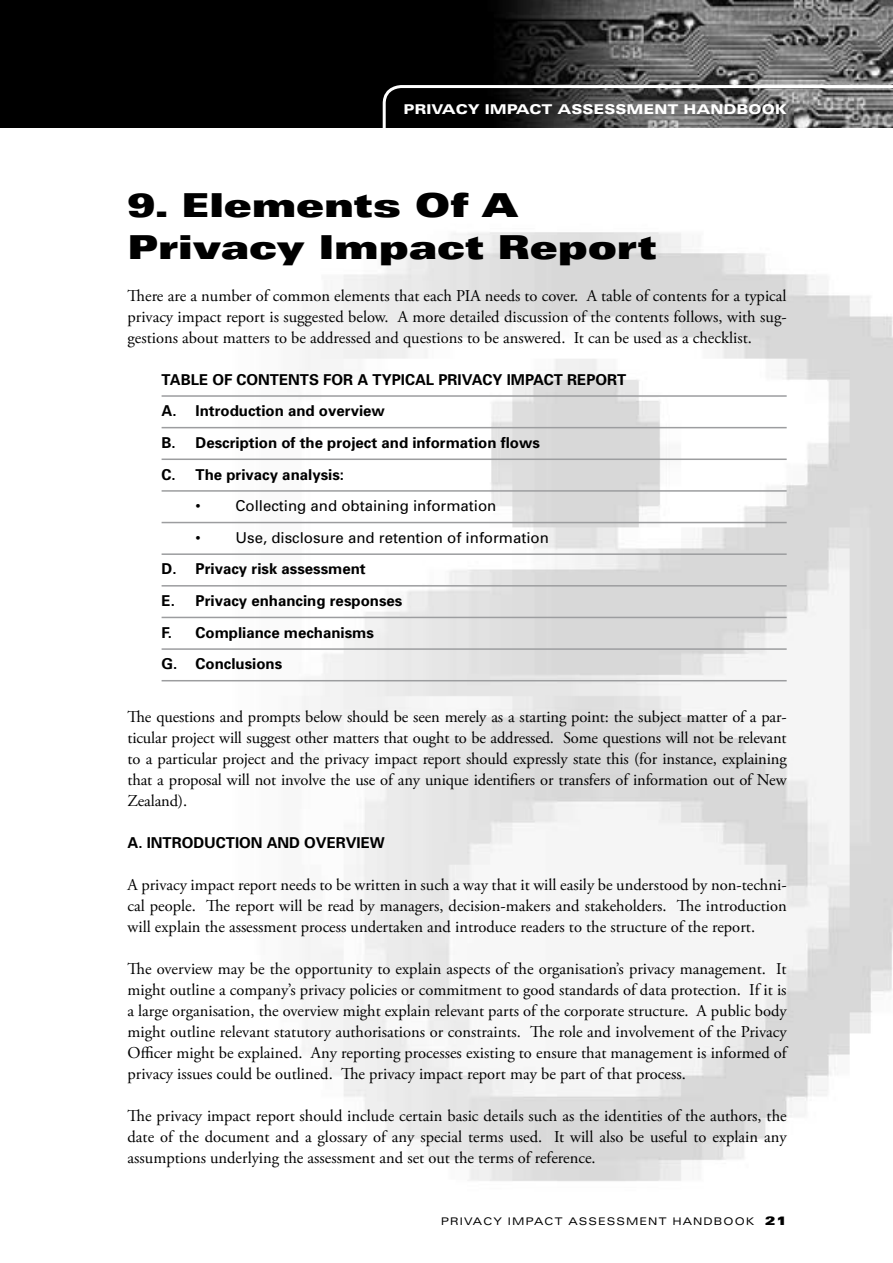
<style>
.page{position:relative;width:893px;height:1263px;background:#fff}
.page>*{position:absolute;margin:0;border:0;box-sizing:border-box;transform-origin:0 0}
.t1{font:900 expanded 33px/42px "Univers";letter-spacing:-.005em;color:#000}
.t2{font:16.5px/21px "Adobe Garamond Pro";color:#000;text-align:justify}
.t3{font:700 15px/31.7px "Univers";color:#000}
.t4{font:15px "Univers";color:#000}
.t5{font:900 expanded 13.5px "Univers";color:#fff}
.t6{font:expanded 10.5px "Univers";letter-spacing:.1em;color:#000}
.s1{font-weight:900;font-size:12px}
</style>
<div class="page">
<svg style="left:0;top:0;width:893px;height:128px;background:#202020"></svg>
<svg style="left:383px;top:85px;width:510px;height:43px;background:#535353"></svg>
<hr style="left:162px;top:395px;width:625px;height:2px;background:#9c9d9f">
<hr style="left:162px;top:427px;width:625px;height:1px;background:#9c9d9f">
<hr style="left:162px;top:458px;width:625px;height:2px;background:#9c9d9f">
<hr style="left:162px;top:490px;width:625px;height:2px;background:#9c9d9f">
<hr style="left:162px;top:522px;width:625px;height:1px;background:#9c9d9f">
<hr style="left:162px;top:553px;width:625px;height:2px;background:#9c9d9f">
<hr style="left:162px;top:585px;width:625px;height:1px;background:#9c9d9f">
<hr style="left:162px;top:617px;width:625px;height:1px;background:#9c9d9f">
<hr style="left:162px;top:648px;width:625px;height:2px;background:#9c9d9f">
<hr style="left:162px;top:680px;width:625px;height:1px;background:#9c9d9f">
<p class="t5" style="left:404px;top:101px;width:385px">PRIVACY I MPACT ASSESSMENT HAN DBOOK</p>
<h1 class="t1" style="left:128px;top:184px;width:530px">9. Elements Of A<br>Privacy Impact Report</h1>
<p class="t2" style="left:128px;top:285px;width:661px">There are a number of common elements that each PIA needs to cover. A table of contents for a typical privacy impact report is suggested below. A more detailed discussion of the contents follows, with sug&shy;gestions about matters to be addressed and questions to be answered. It can be used as a checklist.</p>
<p class="t3" style="left:162px;top:363px;width:173px">Tableof contents for</p>
<p class="t3" style="left:357px;top:363px;width:44px">a typica</p>
<p class="t3" style="left:426px;top:363px;width:110px">l Privacy Impact</p>
<p class="t3" style="left:567px;top:363px;width:21px">Report</p>
<p class="t3" style="left:162px;top:395px;width:380px">A. Introduction and overview<br>B. Description of the project and information flows<br>C. The privacy analysis:</p>
<p class="t4" style="left:196px;top:496px;width:302px">• Collecting and obtaining information</p>
<p class="t4" style="left:196px;top:528px;width:355px">• Use, disclosure and retention of information</p>
<p class="t3" style="left:162px;top:553px;width:242px">D. Privacy risk assessment<br>E. Privacy enhancing responses<br>F. Compliance mechanisms<br>G. Conclusions</p>
<p class="t2" style="left:128px;top:707px;width:661px">The questions and prompts below should be seen merely as a starting point: the subject matter of a par&shy;ticular project will suggest other matters that ought to be addressed. Some questions will not be relevant to a particular project and the privacy impact report should expressly state this (for instance, explaining that a proposal will not involve the use of any unique identifiers or transfers of information out of New Zealand).</p>
<p class="t3" style="left:128px;top:826px;width:46px">A. Introductio</p>
<p class="t3" style="left:251px;top:826px;width:116px">n and overview</p>
<p class="t2" style="left:128px;top:875px;width:661px">A privacy impact report needs to be written in such a way that it will easily be understood by non-techni&shy;cal people. The report will be read by managers, decision-makers and stakeholders. The introduction will explain the assessment process undertaken and introduce readers to the structure of the report.</p>
<p class="t2" style="left:128px;top:959px;width:661px">The overview may be the opportunity to explain aspects of the organisation’s privacy management. It might outline a company’s privacy policies or commitment to good standards of data protection. If it is a large organisation, the overview might explain relevant parts of the corporate structure. A public body might outline relevant statutory authorisations or constraints. The role and involvement of the Privacy Officer might be explained. Any reporting processes existing to ensure that management is informed of privacy issues could be outlined. The privacy impact report may be part of that process.</p>
<p class="t2" style="left:128px;top:1106px;width:661px">The privacy impact report should include certain basic details such as the identities of the authors, the date of the document and a glossary of any special terms used. It will also be useful to explain any assumptions underlying the assessment and set out the terms of reference.</p>
<p class="t6" style="left:441px;top:1215px;width:343px">PRIVACY I MPACT ASSESSMENT HANDBOOK <span class="s1">21</span></p>
</div>
